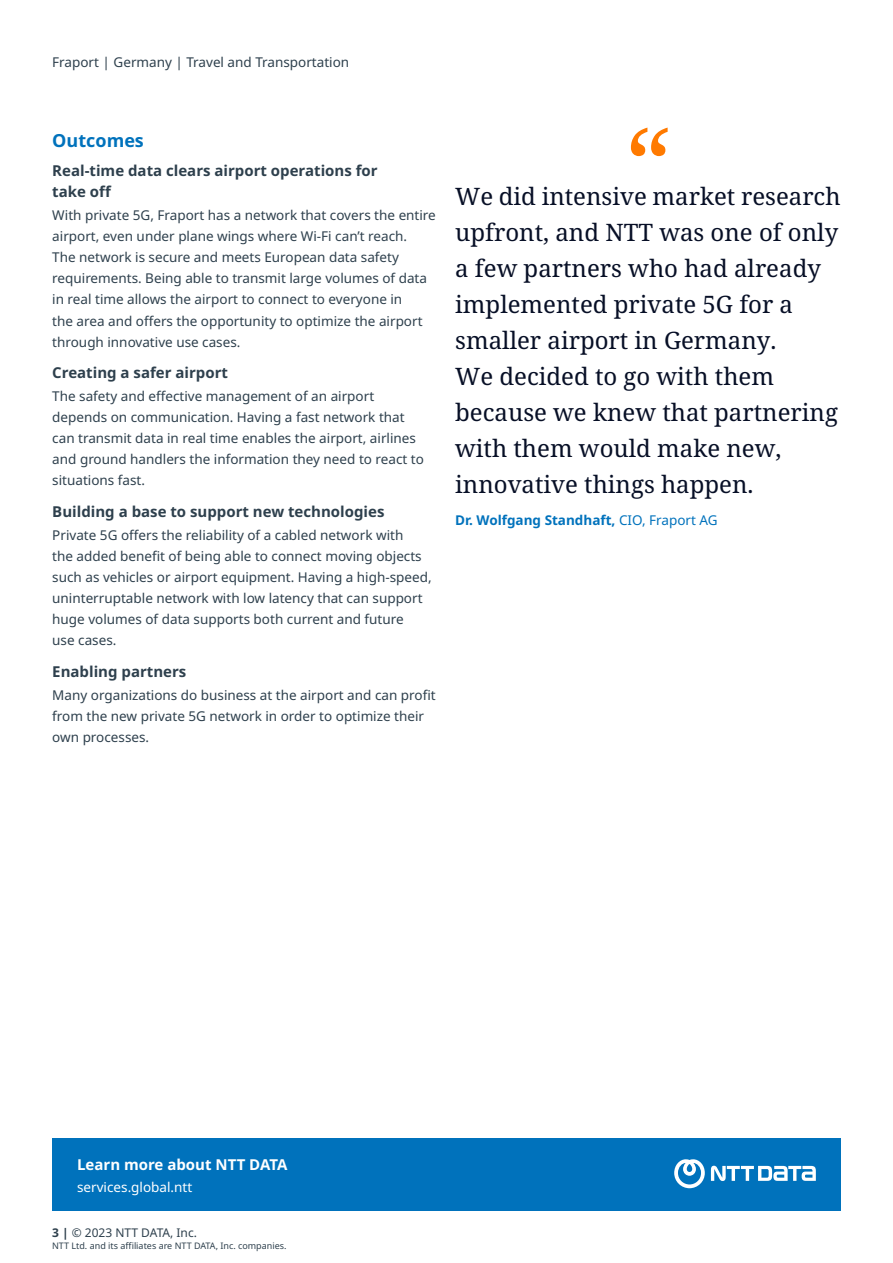
<style>
.page{position:relative;width:893px;height:1263px;background:#fff}
.page>*{position:absolute;margin:0;border:0;box-sizing:border-box;transform-origin:0 0}
.t1{font:24px/36px "Noto Serif";color:#070f26}
.t2{font:700 18px "Noto Sans";color:#0072bc}
.t3{font:700 15px/21px "Noto Sans";color:#2e404d}
.t4{font:700 15px "Noto Sans";color:#fff}
.t5{font:13.5px/21px "Noto Sans";color:#2e404d}
.t6{font:700 13.5px "Noto Sans";color:#0072bc}
.t7{font:13.5px "Noto Sans";color:#fff}
.t8{font:12px "Noto Sans";color:#2e404d}
.t9{font:9px "Noto Sans";color:#2e404d}
.s1{font-weight:400}
.s2{font-weight:700}
</style>
<div class="page">
<div style="left:52px;top:1138px;width:789px;height:73px;background:#0072bc"></div>
<svg style="left:674px;top:1159px;width:31px;height:29px"></svg>
<svg style="left:711px;top:1166px;width:105px;height:15px"></svg>
<svg style="left:631px;top:128px;width:37px;height:28px"></svg>
<p class="t5" style="left:52px;top:52px;width:298px">Fraport | Germany | Travel and Transportation</p>
<h2 class="t2" style="left:52px;top:130px;width:93px">Outcomes</h2>
<p class="t3" style="left:52px;top:161px;width:327px">Real-time data clears airport operations for take off</p>
<p class="t5" style="left:52px;top:205px;width:385px">With private 5G, Fraport has a network that covers the entire airport, even under plane wings where Wi-Fi can’t reach.<br>The network is secure and meets European data safety requirements. Being able to transmit large volumes of data in real time allows the airport to connect to everyone in<br>the area and offers the opportunity to optimize the airport through innovative use cases.</p>
<p class="t3" style="left:52px;top:362px;width:177px">Creating a safer airport</p>
<p class="t5" style="left:52px;top:386px;width:373px">The safety and effective management of an airport depends on communication. Having a fast network that can transmit data in real time enables the airport, airlines and ground handlers the information they need to react to situations fast.</p>
<p class="t3" style="left:52px;top:501px;width:334px">Building a base to support new technologies</p>
<p class="t5" style="left:52px;top:525px;width:381px">Private 5G offers the reliability of a cabled network with<br>the added benefit of being able to connect moving objects such as vehicles or airport equipment. Having a high-speed, uninterruptable network with low latency that can support huge volumes of data supports both current and future<br>use cases.</p>
<p class="t3" style="left:52px;top:661px;width:136px">Enabling partners</p>
<p class="t5" style="left:52px;top:685px;width:385px">Many organizations do business at the airport and can profit from the new private 5G network in order to optimize their own processes.</p>
<p class="t1" style="left:455px;top:179px;width:387px">We did intensive market research upfront, and NTT was one of only a few partners who had already implemented private 5G for a smaller airport in Germany.<br>We decided to go with them because we knew that partnering with them would make new, innovative things happen.</p>
<p class="t6" style="left:455px;top:513px;width:264px">Dr. Wolfgang Standhaft, <span class="s1">CIO, Fraport AG</span></p>
<p class="t4" style="left:77px;top:1156px;width:212px">Learn more about NTT DATA</p>
<p class="t7" style="left:77px;top:1179px;width:117px">services.global.ntt</p>
<p class="t8" style="left:52px;top:1225px;width:146px"><span class="s2">3 |</span> © 2023 NTT DATA, Inc.</p>
<p class="t9" style="left:52px;top:1240px;width:236px">NTT Ltd. and its affiliates are NTT DATA, Inc. companies.</p>
</div>
